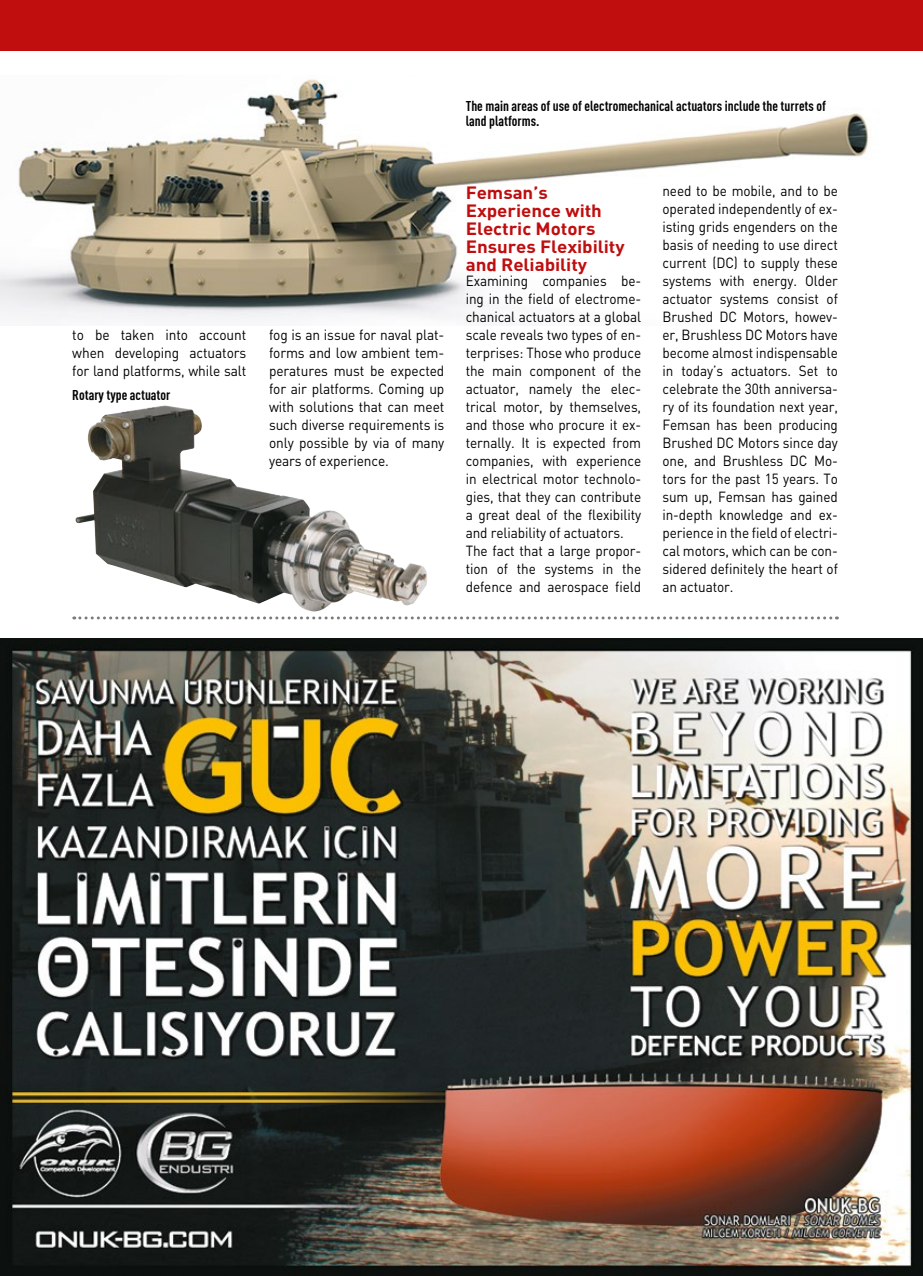
<style>
.page{position:relative;width:923px;height:1276px;background:#fff}
.page>*{position:absolute;margin:0;border:0;box-sizing:border-box;transform-origin:0 0}
.t1{font:700 17.4px/18px "DIN";letter-spacing:-.005em;color:#c00d0e;scale:1.08 1}
.t2{font:14.55px/18px "DIN";letter-spacing:-.005em;color:#000;scale:.93 1}
.t3{font:14.55px/18px "DIN";letter-spacing:-.005em;color:#000;text-align:justify;scale:.94 1}
.t4{font:700 condensed 14.25px/15px "DIN";color:#000}
</style>
<div class="page">
<div style="left:0;top:0;width:923px;height:51px;background:#c00d0e"></div>
<img style="left:0;top:79px;width:869px;height:240px">
<img style="left:0;top:638px;width:923px;height:638px">
<img style="left:75px;top:405px;width:352px;height:207px">
<svg style="left:74px;top:616px;width:763px;height:3px"></svg>
<p class="t4" style="left:466px;top:97px;width:362px">The main areas of use of electromechanical actuators include the turrets of land platforms.</p>
<p class="t3" style="left:72px;top:326px;width:187px">to be taken into account when developing actuators for land platforms, while salt</p>
<p class="t3" style="left:269px;top:326px;width:188px">fog is an issue for naval plat&shy;forms and low ambient tem&shy;peratures must be expected for air platforms. Coming up with solutions that can meet such diverse requirements is only possible by via of many years of experience.</p>
<p class="t4" style="left:72px;top:386px;width:100px">Rotary type actuator</p>
<p class="t1" style="left:466px;top:183px;width:149px">Femsan’s<br>Experience with<br>Electric Motors<br>Ensures Flexibility and Reliability</p>
<p class="t2" style="left:466px;top:272px;width:190px">Examining companies be&shy;ing in the field of electrome&shy;chanical actuators at a global scale reveals two types of en&shy;terprises: Those who produce the main component of the actuator, namely the elec&shy;trical motor, by themselves, and those who procure it ex&shy;ternally. It is expected from companies, with experience in electrical motor technolo&shy;gies, that they can contribute a great deal of the flexibility and reliability of actuators.<br>The fact that a large propor&shy;tion of the systems in the defence and aerospace field</p>
<p class="t2" style="left:662px;top:182px;width:190px;text-align:justify">need to be mobile, and to be operated independently of ex&shy;isting grids engenders on the basis of needing to use direct current (DC) to supply these systems with energy. Older actuator systems consist of Brushed DC Motors, howev&shy;er, Brushless DC Motors have become almost indispensable in today’s actuators. Set to celebrate the 30th anniversa&shy;ry of its foundation next year, Femsan has been producing Brushed DC Motors since day one, and Brushless DC Mo&shy;tors for the past 15 years. To sum up, Femsan has gained in-depth knowledge and ex&shy;perience in the field of electri&shy;cal motors, which can be con&shy;sidered definitely the heart of an actuator.</p>
</div>
